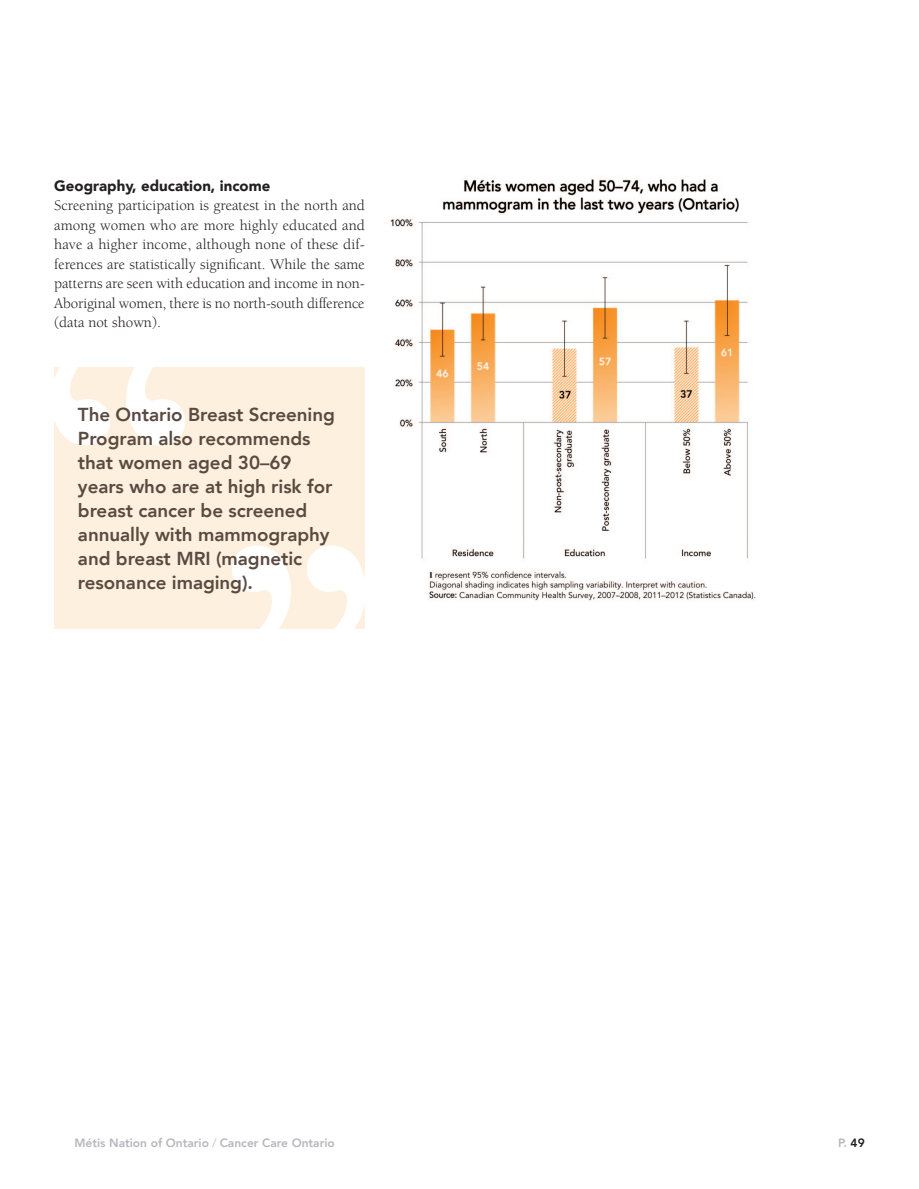
<style>
.page{position:relative;width:919px;height:1189px;background:#fff}
.page>*{position:absolute;margin:0;border:0;box-sizing:border-box;transform-origin:0 0}
.t1{font:800 18.75px/24px "Avenir";letter-spacing:-.005em;color:#594a41}
.t2{font:15px/19.5px "Berkeley";letter-spacing:-.005em;color:#231f20;text-align:justify}
.t3{font:900 15px "Avenir";color:#231f20}
.t4{font:800 12px "Avenir";color:#b6b7bb}
.s1{font-weight:300}
.s2{color:#231f20}
</style>
<div class="page">
<img style="left:390px;top:178px;width:366px;height:423px">
<div style="left:54px;top:367px;width:310px;height:262px;background:#fef0de"></div>
<svg style="left:54px;top:367px;width:131px;height:78px"></svg>
<svg style="left:232px;top:545px;width:133px;height:84px"></svg>
<p class="t3" style="left:54px;top:173px;width:218px">Geography, education, income</p>
<p class="t2" style="left:54px;top:196px;width:312px">Screening participation is greatest in the north and among women who are more highly educated and have a higher income, although none of these dif&shy;ferences are statistically significant. While the same patterns are seen with education and income in non-Aboriginal women, there is no north-south difference (data not shown).</p>
<p class="t1" style="left:78px;top:401px;width:258px">The Ontario Breast Screening<br>Program also recommends that women aged 30–69 years who are at high risk for breast cancer be screened annually with mammography and breast MRI (magnetic resonance imaging).</p>
<p class="t4" style="left:74px;top:1131px;width:262px">Métis Nation of Ontario <span class="s1">/</span> Cancer Care Ontario</p>
<p class="t4" style="left:838px;top:1131px;width:28px">P. <span class="s2">49</span></p>
</div>
